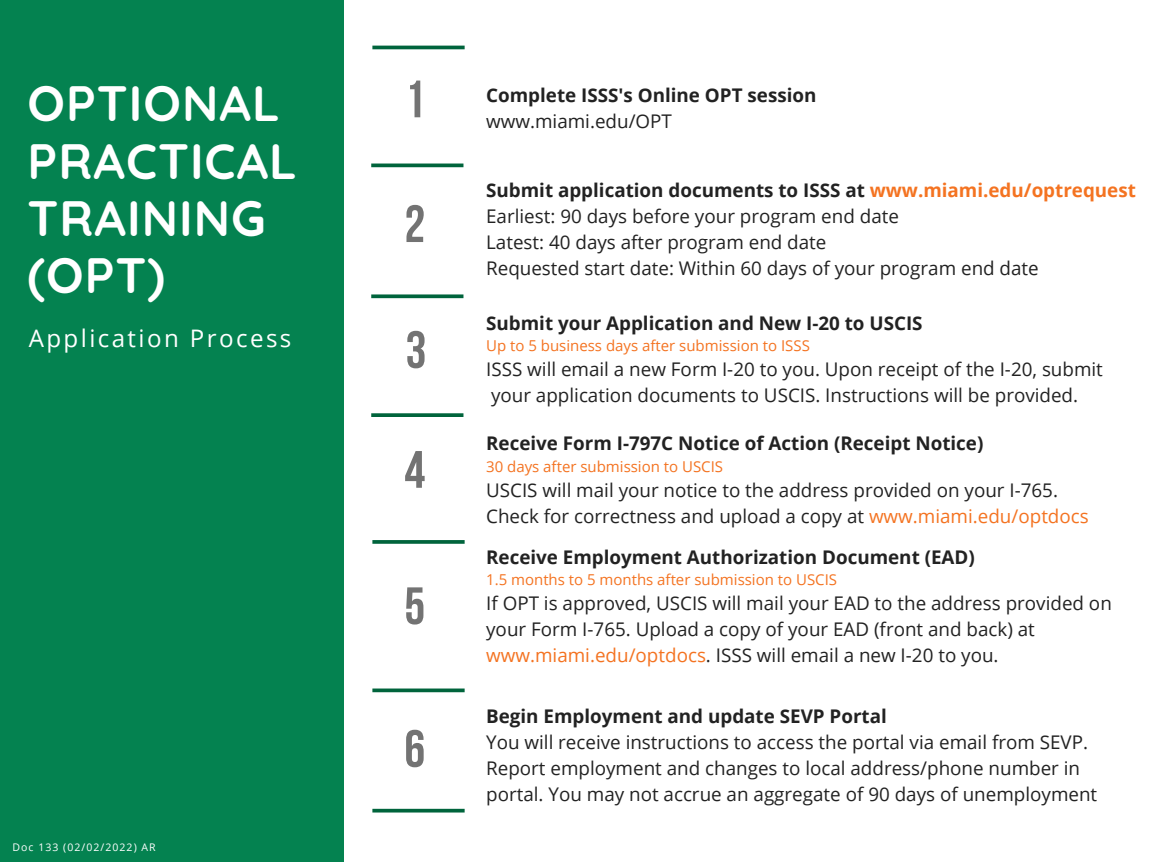
<style>
.page{position:relative;width:1152px;height:864px;background:#fff}
.page>*{position:absolute;margin:0;border:0;box-sizing:border-box;transform-origin:0 0}
.t1{font:700 52.5px "Bebas Neue";color:#737373}
.t2{font:700 49.5px "Quicksand";letter-spacing:.02em;color:#fff}
.t3{font:24.15px "Open Sans";letter-spacing:.1em;color:#fff}
.t4{font:18.75px/26px "Open Sans";color:#222}
.t5{font:700 18.75px "Open Sans";color:#222}
.t6{font:15px "Open Sans";color:#f47321}
.t7{font:10.5px "Open Sans";letter-spacing:.1em;color:#fff}
.s1{font-weight:700}
.s2{font-weight:700;color:#f47321}
.s3{color:#f47321}
</style>
<div class="page">
<div style="left:0;top:0;width:343px;height:862px;background:#048250"></div>
<svg style="left:372px;top:46px;width:93px;height:3px"></svg>
<svg style="left:371px;top:164px;width:92px;height:3px"></svg>
<svg style="left:371px;top:294px;width:92px;height:4px"></svg>
<svg style="left:371px;top:413px;width:92px;height:4px"></svg>
<svg style="left:372px;top:540px;width:93px;height:4px"></svg>
<svg style="left:372px;top:689px;width:93px;height:3px"></svg>
<svg style="left:372px;top:809px;width:93px;height:4px"></svg>
<p class="t2" style="left:28px;top:72px;width:254px">OPTIONAL</p>
<p class="t2" style="left:28px;top:129px;width:271px">PRACTICAL</p>
<p class="t2" style="left:28px;top:187px;width:239px">TRAINING</p>
<p class="t2" style="left:28px;top:244px;width:139px">(OPT)</p>
<p class="t3" style="left:29px;top:321px;width:264px">Application Process</p>
<p class="t7" style="left:12px;top:840px;width:145px">Doc 133 (02/02/2022) AR</p>
<p class="t1" style="left:404px;top:78px;width:22px">1</p>
<p class="t5" style="left:486px;top:82px;width:332px">Complete ISSS's Online OPT session</p>
<p class="t4" style="left:486px;top:108px;width:187px">www.miami.edu/OPT</p>
<p class="t1" style="left:404px;top:203px;width:22px">2</p>
<p class="t1" style="left:406px;top:329px;width:22px">3</p>
<p class="t1" style="left:404px;top:448px;width:22px">4</p>
<p class="t1" style="left:404px;top:585px;width:22px">5</p>
<p class="t1" style="left:404px;top:728px;width:22px">6</p>
<p class="t4" style="left:486px;top:177px;width:651px"><span class="s1">Submit application documents to ISSS at</span> <span class="s2">www.miami.edu/optrequest<br></span>Earliest: 90 days before your program end date</p>
<p class="t4" style="left:486px;top:229px;width:342px">Latest: 40 days after program end date</p>
<p class="t4" style="left:486px;top:255px;width:554px">Requested start date: Within 60 days of your program end date</p>
<p class="t5" style="left:486px;top:310px;width:438px">Submit your Application and New I-20 to USCIS</p>
<p class="t6" style="left:486px;top:335px;width:325px">Up to 5 business days after submission to ISSS</p>
<p class="t4" style="left:486px;top:356px;width:618px">ISSS will email a new Form I-20 to you. Upon receipt of the I-20, submit your application documents to USCIS. Instructions will be provided.</p>
<p class="t5" style="left:486px;top:430px;width:499px">Receive Form I-797C Notice of Action (Receipt Notice)</p>
<p class="t6" style="left:486px;top:456px;width:238px">30 days after submission to USCIS</p>
<p class="t4" style="left:486px;top:477px;width:604px">USCIS will mail your notice to the address provided on your I-765.<br>Check for correctness and upload a copy at <span class="s3">www.miami.edu/optdocs</span></p>
<p class="t5" style="left:486px;top:544px;width:490px">Receive Employment Authorization Document (EAD)</p>
<p class="t6" style="left:486px;top:569px;width:352px">1.5 months to 5 months after submission to USCIS</p>
<p class="t4" style="left:486px;top:590px;width:627px">If OPT is approved, USCIS will mail your EAD to the address provided on your Form I-765. Upload a copy of your EAD (front and back) at <span class="s3">www.miami.edu/optdocs</span>. ISSS will email a new I-20 to you.</p>
<p class="t5" style="left:486px;top:703px;width:402px">Begin Employment and update SEVP Portal</p>
<p class="t4" style="left:486px;top:729px;width:613px">You will receive instructions to access the portal via email from SEVP.<br>Report employment and changes to local address/phone number in portal. You may not accrue an aggregate of 90 days of unemployment</p>
</div>
